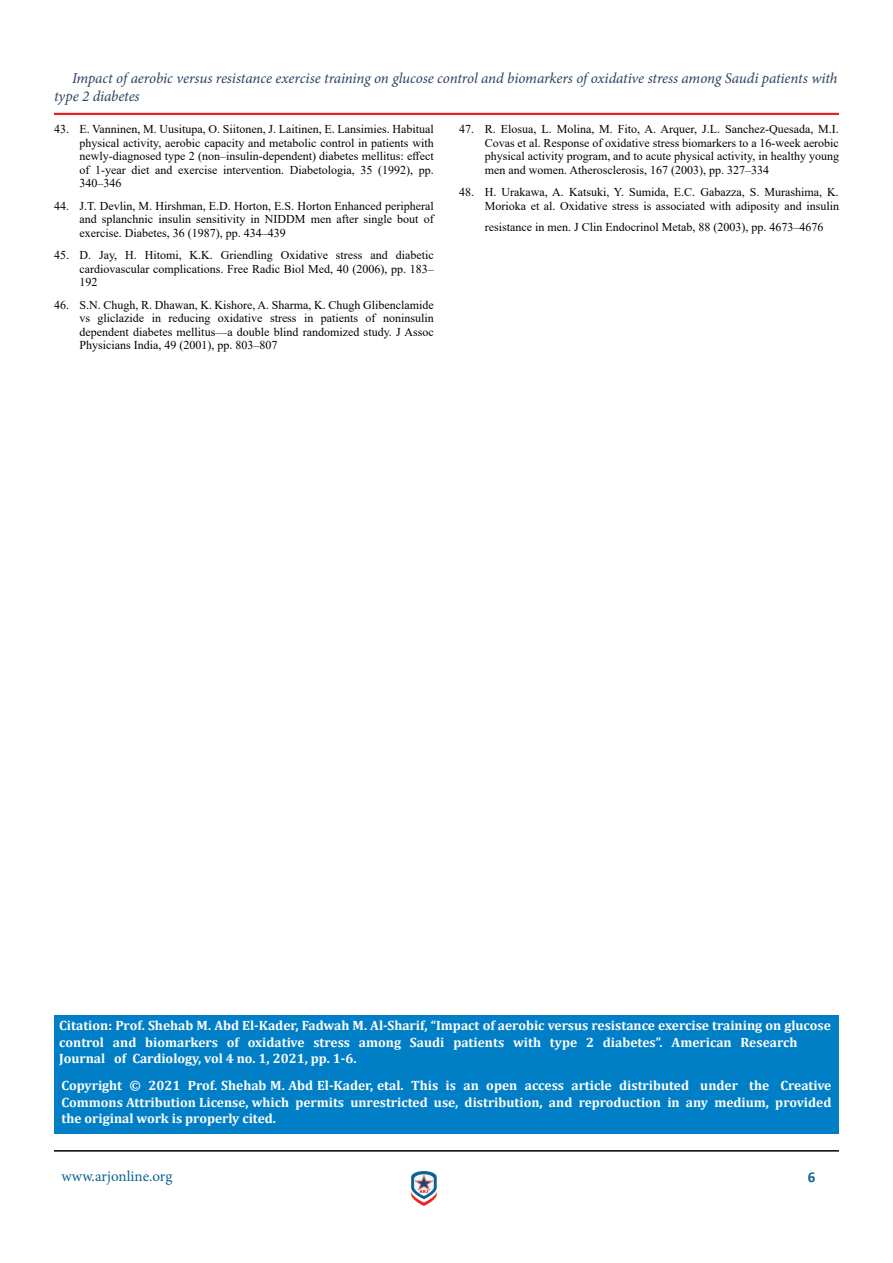
<style>
.page{position:relative;width:893px;height:1263px;background:#fff}
.page>*{position:absolute;margin:0;border:0;box-sizing:border-box;transform-origin:0 0}
.t1{font:italic 15px/18px "Minion Pro";letter-spacing:-.01em;color:#2b4261}
.t2{font:15px "Minion Pro";color:#0b6394}
.t3{font:700 15px "Calibri";color:#0b6394}
.t4{font:700 13.5px/16.2px "Cambria";color:#fff;text-align:justify}
.t5{font:12px/13.5px "Times New Roman";color:#000;text-align:justify}
</style>
<div class="page">
<hr style="left:54px;top:113px;width:785px;height:2px;background:#ed1d24">
<hr style="left:54px;top:1150px;width:785px;height:1px;background:#000101">
<img style="left:411px;top:1171px;width:26px;height:34px">
<div style="left:54px;top:1015px;width:785px;height:119px;background:#007fc7"></div>
<p class="t1" style="left:54px;top:69px;width:785px;text-indent:18px">Impact of aerobic versus resistance exercise training on glucose control and biomarkers of oxidative stress among Saudi patients with type 2 diabetes</p>
<p class="t5" style="left:80px;top:122px;width:356px;text-indent:-26px">43. E. Vanninen, M. Uusitupa, O. Siitonen, J. Laitinen, E. Lansimies. Habitual physical activity, aerobic capacity and metabolic control in patients with newly-diagnosed type 2 (non–insulin-dependent) diabetes mellitus: effect of 1-year diet and exercise intervention. Diabetologia, 35 (1992), pp.<br>340–346</p>
<p class="t5" style="left:80px;top:199px;width:356px;text-indent:-26px">44. J.T. Devlin, M. Hirshman, E.D. Horton, E.S. Horton Enhanced peripheral and splanchnic insulin sensitivity in NIDDM men after single bout of exercise. Diabetes, 36 (1987), pp. 434–439</p>
<p class="t5" style="left:80px;top:248px;width:356px;text-indent:-26px">45. D. Jay, H. Hitomi, K.K. Griendling Oxidative stress and diabetic cardiovascular complications. Free Radic Biol Med, 40 (2006), pp. 183– 192</p>
<p class="t5" style="left:80px;top:298px;width:356px;text-indent:-26px">46. S.N. Chugh, R. Dhawan, K. Kishore, A. Sharma, K. Chugh Glibenclamide vs gliclazide in reducing oxidative stress in patients of noninsulin dependent diabetes mellitus—a double blind randomized study. J Assoc Physicians India, 49 (2001), pp. 803–807</p>
<p class="t5" style="left:485px;top:122px;width:356px;text-indent:-26px">47. R. Elosua, L. Molina, M. Fito, A. Arquer, J.L. Sanchez-Quesada, M.I.<br>Covas et al. Response of oxidative stress biomarkers to a 16-week aerobic physical activity program, and to acute physical activity, in healthy young men and women. Atherosclerosis, 167 (2003), pp. 327–334</p>
<p class="t5" style="left:459px;top:185px;width:381px;text-align:right">48. H. Urakawa, A. Katsuki, Y. Sumida, E.C. Gabazza, S. Murashima, K.<br>Morioka et al. Oxidative stress is associated with adiposity and insulin</p>
<p class="t5" style="left:485px;top:220px;width:340px">resistance in men. J Clin Endocrinol Metab, 88 (2003), pp. 4673–4676</p>
<p class="t4" style="left:59px;top:1017px;width:773px;text-align:left">Citation: Prof. Shehab M. Abd El-Kader, Fadwah M. Al-Sharif, “Impact of aerobic versus resistance exercise training on glucose control and biomarkers of oxidative stress among Saudi patients with type 2 diabetes”. American Research<br>Journal of Cardiology, vol 4 no. 1, 2021, pp. 1-6.</p>
<p class="t4" style="left:62px;top:1077px;width:771px">Copyright © 2021 Prof. Shehab M. Abd El-Kader, etal. This is an open access article distributed under the Creative Commons Attribution License, which permits unrestricted use, distribution, and reproduction in any medium, provided the original work is properly cited.</p>
<p class="t2" style="left:62px;top:1166px;width:112px">www.arjonline.org</p>
<p class="t3" style="left:808px;top:1166px;width:9px">6</p>
</div>
